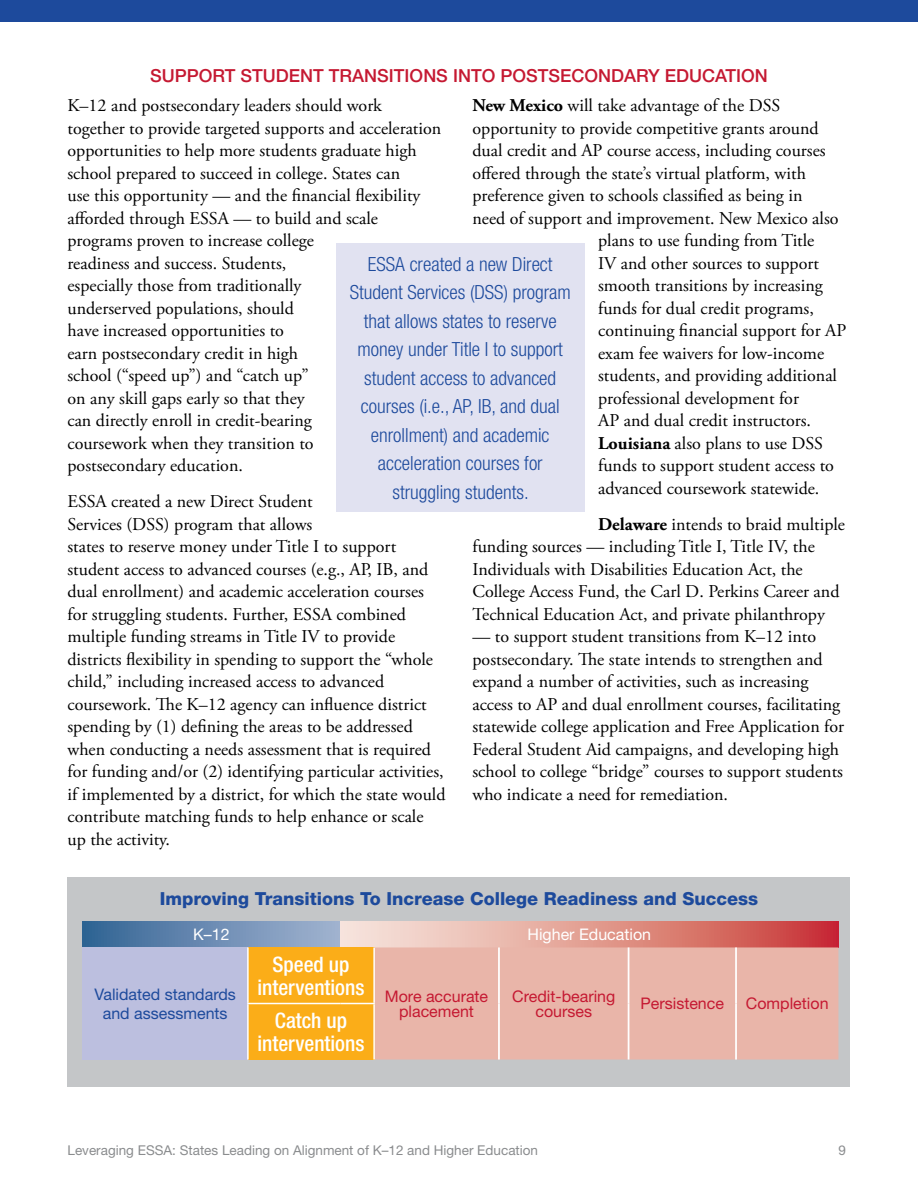
<style>
.page{position:relative;width:918px;height:1188px;background:#fff}
.page>*{position:absolute;margin:0;border:0;box-sizing:border-box;transform-origin:0 0}
.t1{font:500 condensed 21.3px/23.1px "Helvetica Neue LT Std";color:#fff}
.t2{font:300 condensed 19.5px/28.5px "Helvetica Neue LT Std";color:#1d4a9c;text-align:center}
.t3{font:18px/22.5px "Adobe Garamond Pro";color:#000}
.t4{font:800 18px "Helvetica Neue LT Std";color:#1d4a9c}
.t5{font:500 18px "Helvetica Neue LT Std";color:#c51932}
.t6{font:16.05px/15.1px "Helvetica Neue LT Std";color:#c51932;text-align:center}
.t7{font:16.05px/19.2px "Helvetica Neue LT Std";color:#1d4a9c;text-align:center}
.t8{font:16.05px "Helvetica Neue LT Std";color:#fff}
.t9{font:13.5px "Helvetica Neue LT Std";color:#8a8c8e}
.s1{font-weight:700}
</style>
<div class="page">
<div style="left:0;top:0;width:918px;height:22px;background:#1d4a9c"></div>
<div style="left:68px;top:877px;width:782px;height:209px;background:#c4c6c8"></div>
<div style="left:83px;top:922px;width:257px;height:25px;background:linear-gradient(to right,#316494,#a4b4d1)"></div>
<svg style="left:340px;top:922px;width:498px;height:25px"></svg>
<div style="left:83px;top:947px;width:165px;height:113px;background:#bcbfdf"></div>
<div style="left:248px;top:947px;width:126px;height:57px;background:#fbad18"></div>
<div style="left:375px;top:947px;width:463px;height:113px;background:#e9b5a9"></div>
<div style="left:248px;top:1004px;width:126px;height:56px;background:#fbad18"></div>
<hr style="left:498px;top:947px;width:2px;height:57px;background:#fff">
<hr style="left:628px;top:947px;width:1px;height:57px;background:#fff">
<hr style="left:735px;top:947px;width:2px;height:57px;background:#fff">
<hr style="left:498px;top:1004px;width:2px;height:56px;background:#fff">
<hr style="left:628px;top:1004px;width:1px;height:56px;background:#fff">
<hr style="left:735px;top:1004px;width:2px;height:56px;background:#fff">
<hr style="left:247px;top:947px;width:2px;height:56px;background:#fff">
<hr style="left:373px;top:947px;width:2px;height:56px;background:#fff">
<hr style="left:247px;top:1003px;width:93px;height:1px;background:#fff">
<hr style="left:247px;top:1004px;width:2px;height:56px;background:#fff">
<hr style="left:340px;top:1003px;width:35px;height:1px;background:#fff">
<hr style="left:373px;top:1004px;width:2px;height:56px;background:#fff">
<div style="left:336px;top:243px;width:249px;height:269px;background:#e1e2f1"></div>
<p class="t5" style="left:150px;top:65px;width:619px">SUPPORT STUDENT TRANSITIONS INTO POSTSECONDARY EDUCATION</p>
<p class="t3" style="left:67px;top:95px;width:375px">K–12 and postsecondary leaders should work together to provide targeted supports and acceleration opportunities to help more students graduate high school prepared to succeed in college. States can<br>use this opportunity — and the financial flexibility afforded through ESSA — to build and scale programs proven to increase college<br>readiness and success. Students,<br>especially those from traditionally<br>underserved populations, should<br>have increased opportunities to<br>earn postsecondary credit in high<br>school (“speed up”) and “catch up”<br>on any skill gaps early so that they<br>can directly enroll in credit-bearing<br>coursework when they transition to<br>postsecondary education.</p>
<p class="t3" style="left:67px;top:491px;width:380px">ESSA created a new Direct Student<br>Services (DSS) program that allows<br>states to reserve money under Title I to support student access to advanced courses (e.g., AP, IB, and dual enrollment) and academic acceleration courses for struggling students. Further, ESSA combined multiple funding streams in Title IV to provide districts flexibility in spending to support the “whole child,” including increased access to advanced coursework. The K–12 agency can influence district spending by (1) defining the areas to be addressed when conducting a needs assessment that is required for funding and/or (2) identifying particular activities, if implemented by a district, for which the state would contribute matching funds to help enhance or scale up the activity.</p>
<p class="t3" style="left:472px;top:95px;width:309px"><span class="s1">New Mexico</span> will take advantage of the DSS</p>
<p class="t3" style="left:472px;top:117px;width:348px">opportunity to provide competitive grants around</p>
<p class="t3" style="left:472px;top:140px;width:355px">dual credit and AP course access, including courses</p>
<p class="t3" style="left:472px;top:162px;width:335px">offered through the state’s virtual platform, with</p>
<p class="t3" style="left:472px;top:185px;width:332px">preference given to schools classified as being in</p>
<p class="t3" style="left:472px;top:207px;width:368px">need of support and improvement. New Mexico also</p>
<p class="t3" style="left:598px;top:230px;width:218px">plans to use funding from Title</p>
<p class="t3" style="left:598px;top:252px;width:223px">IV and other sources to support</p>
<p class="t3" style="left:598px;top:275px;width:226px">smooth transitions by increasing</p>
<p class="t3" style="left:598px;top:297px;width:217px">funds for dual credit programs,</p>
<p class="t3" style="left:598px;top:320px;width:250px">continuing financial support for AP</p>
<p class="t3" style="left:598px;top:342px;width:228px">exam fee waivers for low-income</p>
<p class="t3" style="left:598px;top:365px;width:240px">students, and providing additional</p>
<p class="t3" style="left:598px;top:387px;width:202px">professional development for</p>
<p class="t3" style="left:598px;top:410px;width:215px">AP and dual credit instructors.</p>
<p class="t3" style="left:598px;top:432px;width:226px"><span class="s1">Louisiana</span> also plans to use DSS</p>
<p class="t3" style="left:598px;top:455px;width:237px">funds to support student access to</p>
<p class="t3" style="left:598px;top:477px;width:223px">advanced coursework statewide.</p>
<p class="t3" style="left:472px;top:513px;width:374px;text-indent:126px"><span class="s1">Delaware</span> intends to braid multiple funding sources — including Title I, Title IV, the Individuals with Disabilities Education Act, the College Access Fund, the Carl D. Perkins Career and Technical Education Act, and private philanthropy</p>
<p class="t3" style="left:472px;top:626px;width:373px">— to support student transitions from K–12 into postsecondary. The state intends to strengthen and expand a number of activities, such as increasing access to AP and dual enrollment courses, facilitating statewide college application and Free Application for Federal Student Aid campaigns, and developing high school to college “bridge” courses to support students who indicate a need for remediation.</p>
<p class="t2" style="left:350px;top:249px;width:223px">ESSA created a new Direct<br>Student Services (DSS) program that allows states to reserve money under Title I to support student access to advanced courses (i.e., AP, IB, and dual enrollment) and academic acceleration courses for struggling students.</p>
<p class="t4" style="left:160px;top:888px;width:600px">Improving Transitions To Increase College Readiness and Success</p>
<p class="t8" style="left:193px;top:925px;width:38px">K–12</p>
<p class="t8" style="left:528px;top:925px;width:125px">Higher Education</p>
<p class="t7" style="left:95px;top:984px;width:143px">Validated standards and assessments</p>
<p class="t1" style="left:258px;top:952px;width:232px;text-indent:15px">Speed up<br>interventions <sub>More</sub> <sub>accurate</sub></p>
<p class="t6" style="left:399px;top:1003px;width:76px">placement</p>
<p class="t1" style="left:258px;top:1008px;width:109px;text-align:center">Catch up interventions</p>
<p class="t6" style="left:512px;top:988px;width:105px">Credit-bearing courses</p>
<p class="t6" style="left:641px;top:996px;width:85px">Persistence</p>
<p class="t6" style="left:746px;top:996px;width:84px">Completion</p>
<p class="t9" style="left:68px;top:1142px;width:472px">Leveraging ESSA: States Leading on Alignment of K–12 and Higher Education</p>
<p class="t9" style="left:838px;top:1142px;width:9px">9</p>
</div>
